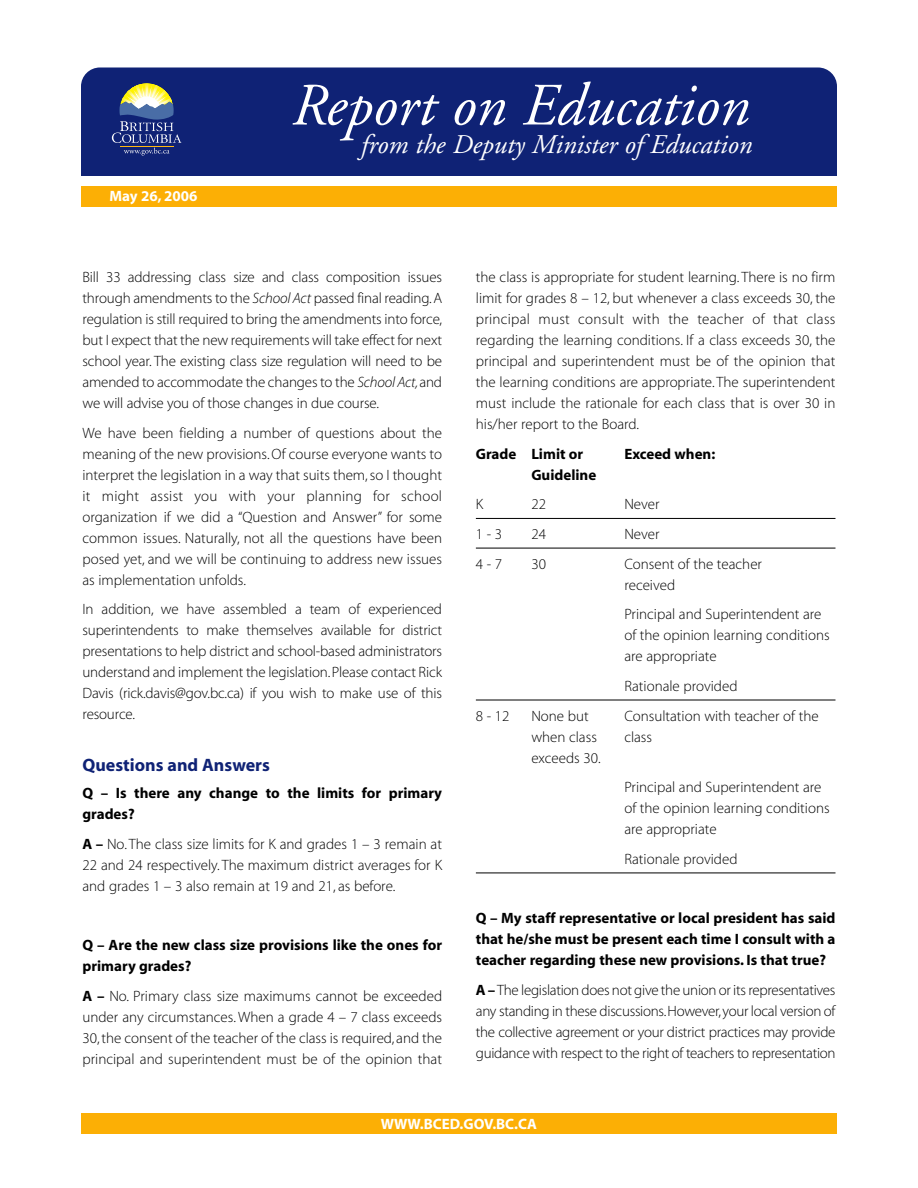
<style>
.page{position:relative;width:918px;height:1188px;background:#fff}
.page>*{position:absolute;margin:0;border:0;box-sizing:border-box;transform-origin:0 0}
.t1{font:italic 60px "Adobe Garamond";color:#fff}
.t2{font:italic 27px "Adobe Garamond";color:#fff}
.t3{font:18px "Myriad MM 700 600";color:#0f2275}
.t4{font:15px/21px "Myriad MM 215 600";color:#000;text-align:justify}
.t5{font:15px/21px "Myriad MM 700 600";color:#000}
.t6{font:15px "Myriad MM 700 600";color:#fff}
.s1{font-family:"Myriad MM It 215 600"}
.s2{font-family:"Myriad MM 700 600"}
</style>
<div class="page">
<hr style="left:476px;top:518px;width:360px;height:1px;background:#000">
<hr style="left:476px;top:548px;width:360px;height:1px;background:#000">
<hr style="left:476px;top:700px;width:360px;height:1px;background:#000">
<hr style="left:476px;top:873px;width:360px;height:1px;background:#000">
<div style="left:81px;top:1114px;width:756px;height:20px;background:#fcaf05"></div>
<div style="left:81px;top:126px;width:756px;height:50px;background:#0f2275"></div>
<div style="left:81px;top:68px;width:756px;height:85px;background:#0f2275;border-radius:19px"></div>
<svg style="left:112px;top:83px;width:69px;height:73px"></svg>
<div style="left:81px;top:186px;width:756px;height:20px;background:#fcaf05"></div>
<p class="t6" style="left:110px;top:191px;width:89px">May 26, 2006</p>
<h1 class="t1" style="left:292px;top:81px;width:459px">Report on Education</h1>
<h2 class="t2" style="left:361px;top:134px;width:392px">from the Deputy Minister of Education</h2>
<p class="t4" style="left:82px;top:268px;width:361px">Bill 33 addressing class size and class composition issues through amendments to the <span class="s1">School Act</span> passed final reading.A regulation is still required to bring the amendments into force, but I expect that the new requirements will take effect for next school year. The existing class size regulation will need to be amended to accommodate the changes to the <span class="s1">School Act,</span>and we will advise you of those changes in due course.</p>
<p class="t4" style="left:82px;top:424px;width:361px">We have been fielding a number of questions about the meaning of the new provisions. Of course everyone wants to interpret the legislation in a way that suits them, so I thought it might assist you with your planning for school organization if we did a “Question and Answer” for some common issues. Naturally, not all the questions have been posed yet, and we will be continuing to address new issues as implementation unfolds.</p>
<p class="t4" style="left:82px;top:600px;width:361px">In addition, we have assembled a team of experienced superintendents to make themselves available for district presentations to help district and school-based administrators understand and implement the legislation.Please contact Rick Davis (rick.davis@gov.bc.ca) if you wish to make use of this resource.</p>
<p class="t3" style="left:82px;top:758px;width:189px">Questions and Answers</p>
<p class="t5" style="left:82px;top:784px;width:361px">Q – Is there any change to the limits for primary grades?</p>
<p class="t4" style="left:82px;top:835px;width:361px"><span class="s2">A –</span> No. The class size limits for K and grades 1 – 3 remain at 22 and 24 respectively. The maximum district averages for K and grades 1 – 3 also remain at 19 and 21, as before.</p>
<p class="t5" style="left:82px;top:936px;width:361px">Q – Are the new class size provisions like the ones for primary grades?</p>
<p class="t4" style="left:82px;top:987px;width:361px"><span class="s2">A –</span> No. Primary class size maximums cannot be exceeded under any circumstances. When a grade 4 – 7 class exceeds 30, the consent of the teacher of the class is required, and the principal and superintendent must be of the opinion that</p>
<p class="t4" style="left:476px;top:268px;width:361px">the class is appropriate for student learning. There is no firm limit for grades 8 – 12, but whenever a class exceeds 30, the principal must consult with the teacher of that class regarding the learning conditions. If a class exceeds 30, the principal and superintendent must be of the opinion that the learning conditions are appropriate. The superintendent must include the rationale for each class that is over 30 in his/her report to the Board.</p>
<p class="t5" style="left:476px;top:445px;width:109px">Grade Limit or</p>
<p class="t5" style="left:624px;top:445px;width:92px">Exceed when:</p>
<p class="t5" style="left:531px;top:466px;width:66px">Guideline</p>
<p class="t4" style="left:476px;top:495px;width:9px">K</p>
<p class="t4" style="left:531px;top:495px;width:16px">22</p>
<p class="t4" style="left:624px;top:495px;width:37px">Never</p>
<p class="t4" style="left:476px;top:525px;width:28px">1 - 3</p>
<p class="t4" style="left:531px;top:525px;width:16px">24</p>
<p class="t4" style="left:624px;top:525px;width:37px">Never</p>
<p class="t4" style="left:476px;top:555px;width:28px">4 - 7</p>
<p class="t4" style="left:531px;top:555px;width:16px">30</p>
<p class="t4" style="left:624px;top:555px;width:139px">Consent of the teacher received</p>
<p class="t4" style="left:624px;top:605px;width:207px;text-align:left">Principal and Superintendent are of the opinion learning conditions are appropriate</p>
<p class="t4" style="left:624px;top:677px;width:115px">Rationale provided</p>
<p class="t4" style="left:476px;top:707px;width:35px">8 - 12</p>
<p class="t4" style="left:531px;top:707px;width:59px">None but</p>
<p class="t4" style="left:624px;top:707px;width:196px">Consultation with teacher of the</p>
<p class="t4" style="left:531px;top:728px;width:67px">when class</p>
<p class="t4" style="left:624px;top:728px;width:29px">class</p>
<p class="t4" style="left:531px;top:749px;width:71px">exceeds 30.</p>
<p class="t4" style="left:624px;top:778px;width:207px;text-align:left">Principal and Superintendent are of the opinion learning conditions are appropriate</p>
<p class="t4" style="left:624px;top:850px;width:115px">Rationale provided</p>
<p class="t5" style="left:476px;top:909px;width:361px;text-align:justify">Q – My staff representative or local president has said that he/she must be present each time I consult with a teacher regarding these new provisions. Is that true?</p>
<p class="t4" style="left:476px;top:981px;width:361px"><span class="s2">A –</span> The legislation does not give the union or its representatives any standing in these discussions.However,your local version of the collective agreement or your district practices may provide guidance with respect to the right of teachers to representation</p>
<p class="t6" style="left:381px;top:1119px;width:158px">WWW.BCED.GOV.BC.CA</p>
</div>
